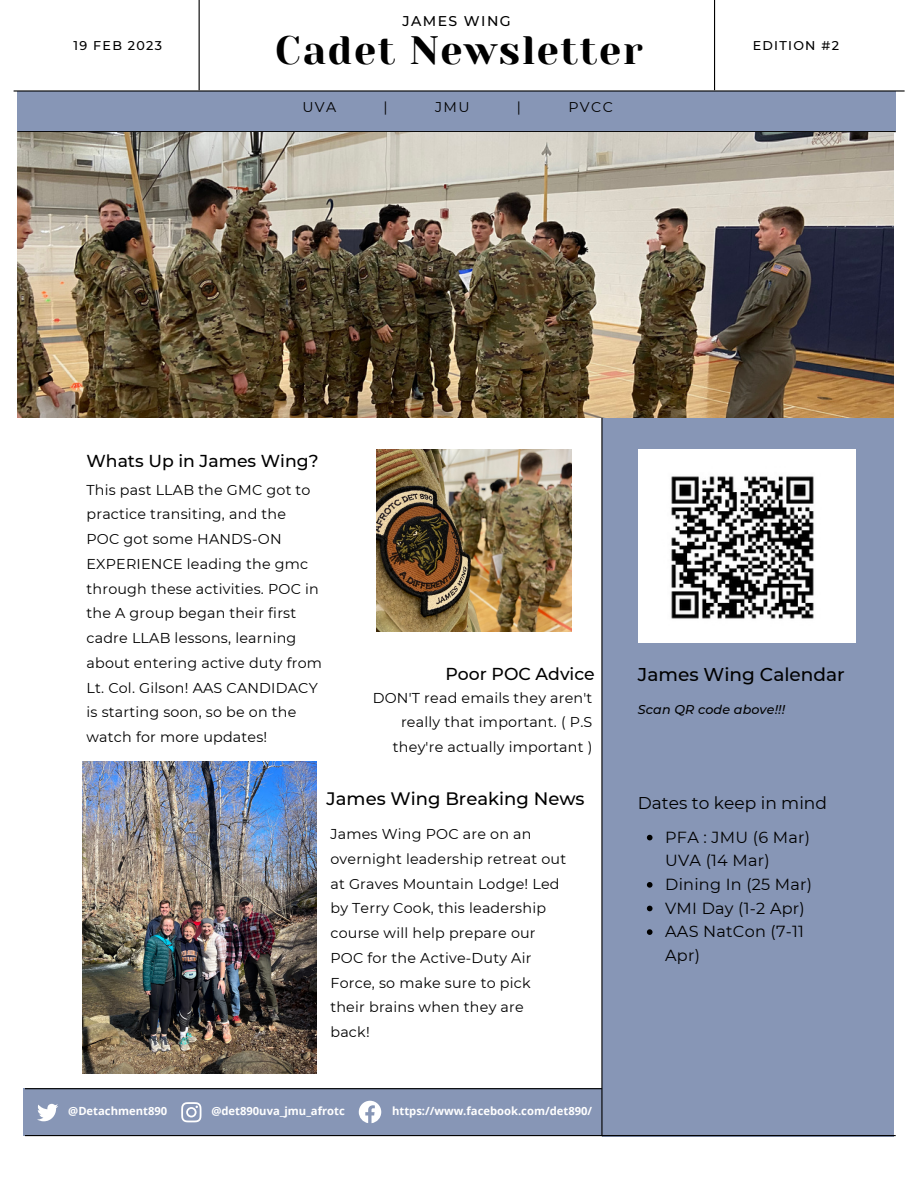
<style>
.page{position:relative;width:918px;height:1188px;background:#fff}
.page>*{position:absolute;margin:0;border:0;box-sizing:border-box;transform-origin:0 0}
.t1{font:39.45px "Yeseva One";letter-spacing:.04em;color:#000}
.t2{font:500 18.45px "Montserrat";color:#000}
.t3{font:500 18px "Montserrat";color:#000}
.t4{font:500 17.25px "Montserrat";color:#000}
.t5{font:16.95px "Montserrat";color:#000}
.t6{font:16.05px/23.7px "Montserrat";letter-spacing:.015em;color:#000}
.t7{font:14.25px/24.8px "Montserrat";letter-spacing:.015em;color:#000}
.t8{font:14.1px "Montserrat";letter-spacing:.1em;color:#000}
.t9{font:500 14.1px "Montserrat";letter-spacing:.1em;color:#000}
.t10{font:italic 500 12.75px "Montserrat";letter-spacing:.01em;color:#000}
.t11{font:500 12.75px "Montserrat";letter-spacing:.1em;color:#000}
.t12{font:700 11.25px "Open Sans";color:#fff}
</style>
<div class="page">
<div style="left:17px;top:92px;width:878px;height:39px;background:#8796b6"></div>
<hr style="left:14px;top:90px;width:891px;height:2px;background:#000">
<hr style="left:199px;top:0;width:1px;height:90px;background:#000">
<hr style="left:714px;top:0;width:1px;height:90px;background:#000">
<hr style="left:17px;top:131px;width:879px;height:1px;background:#000">
<div style="left:602px;top:416px;width:291px;height:720px;background:#8796b6"></div>
<div style="left:23px;top:1088px;width:579px;height:47px;background:#8796b6"></div>
<hr style="left:25px;top:1135px;width:871px;height:1px;background:#000">
<hr style="left:25px;top:1088px;width:577px;height:1px;background:#000">
<hr style="left:601px;top:416px;width:2px;height:720px;background:#000">
<div style="left:638px;top:449px;width:218px;height:194px;background:#fff"></div>
<svg style="left:37px;top:1103px;width:21px;height:18px"></svg>
<svg style="left:181px;top:1102px;width:20px;height:20px"></svg>
<svg style="left:359px;top:1101px;width:22px;height:22px"></svg>
<img style="left:17px;top:133px;width:877px;height:284px">
<img style="left:671px;top:476px;width:143px;height:143px">
<img style="left:83px;top:762px;width:234px;height:311px">
<img style="left:377px;top:449px;width:195px;height:183px">
<svg style="left:647px;top:835px;width:6px;height:5px"></svg>
<svg style="left:647px;top:882px;width:6px;height:6px"></svg>
<svg style="left:647px;top:906px;width:6px;height:5px"></svg>
<svg style="left:647px;top:929px;width:6px;height:6px"></svg>
<p class="t9" style="left:402px;top:12px;width:110px">JAMES WING</p>
<h1 class="t1" style="left:275px;top:28px;width:369px">Cadet Newsletter</h1>
<p class="t11" style="left:74px;top:38px;width:90px">19 FEB 2023</p>
<p class="t11" style="left:753px;top:38px;width:88px">EDITION #2</p>
<p class="t8" style="left:302px;top:99px;width:35px">UVA</p>
<p class="t8" style="left:384px;top:99px;width:6px">|</p>
<p class="t8" style="left:435px;top:99px;width:36px">JMU</p>
<p class="t8" style="left:517px;top:99px;width:6px">|</p>
<p class="t8" style="left:568px;top:99px;width:46px">PVCC</p>
<p class="t4" style="left:87px;top:450px;width:234px">Whats Up in James Wing?</p>
<p class="t7" style="left:87px;top:477px;width:237px">This past LLAB the GMC got to practice transiting, and the<br>POC got some HANDS-ON<br>EXPERIENCE leading the gmc through these activities. POC in the A group began their first cadre LLAB lessons, learning about entering active duty from<br>Lt. Col. Gilson! AAS CANDIDACY is starting soon, so be on the watch for more updates!</p>
<p class="t4" style="left:446px;top:663px;width:151px">Poor POC Advice</p>
<p class="t7" style="left:373px;top:685px;width:221px;text-align:right">DON'T read emails they aren't really that important. ( P.S they're actually important )</p>
<p class="t2" style="left:638px;top:663px;width:208px">James Wing Calendar</p>
<p class="t10" style="left:638px;top:701px;width:149px">Scan QR code above!!!</p>
<p class="t3" style="left:327px;top:787px;width:259px">James Wing Breaking News</p>
<p class="t5" style="left:638px;top:792px;width:191px">Dates to keep in mind</p>
<p class="t7" style="left:330px;top:822px;width:237px">James Wing POC are on an overnight leadership retreat out at Graves Mountain Lodge! Led by Terry Cook, this leadership course will help prepare our<br>POC for the Active-Duty Air<br>Force, so make sure to pick their brains when they are back!</p>
<p class="t6" style="left:665px;top:825px;width:149px">PFA : JMU (6 Mar)<br>UVA (14 Mar)<br>Dining In (25 Mar)<br>VMI Day (1-2 Apr)<br>AAS NatCon (7-11<br>Apr)</p>
<p class="t12" style="left:68px;top:1103px;width:101px">@Detachment890</p>
<p class="t12" style="left:211px;top:1103px;width:135px">@det890uva_jmu_afrotc</p>
<p class="t12" style="left:392px;top:1103px;width:202px">https://www.facebook.com/det890/</p>
</div>
